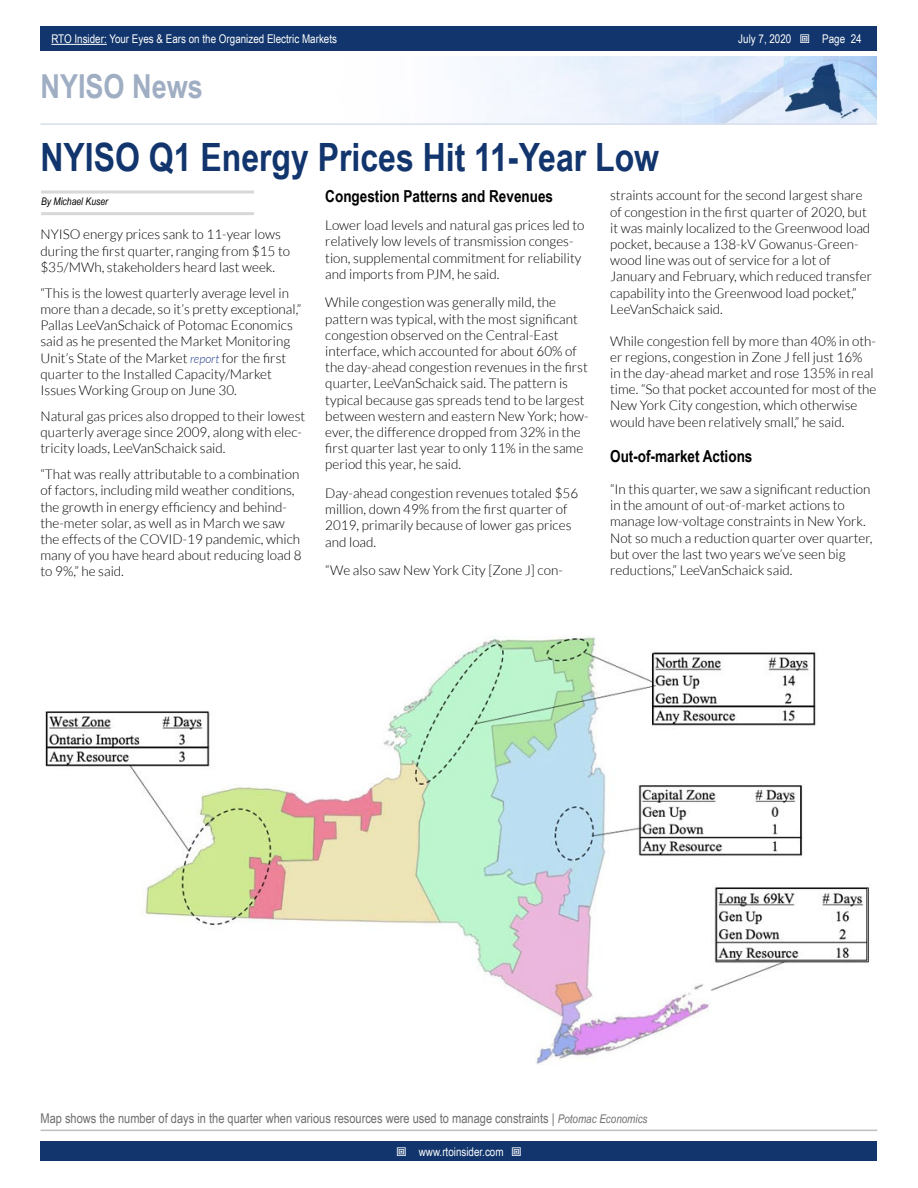
<style>
.page{position:relative;width:918px;height:1188px;background:#fff}
.page>*{position:absolute;margin:0;border:0;box-sizing:border-box;transform-origin:0 0}
.t1{font:700 39px "Arial Narrow";color:#11356c}
.t2{font:700 33px "Arial Narrow";color:#a0aec4}
.t3{font:700 16.5px "Arial Narrow";color:#000}
.t4{font:300 13.5px/16.2px "Lato";color:#000}
.t5{font:13.5px "Arial Narrow";color:#6d6e71}
.t6{font:12px "Arial Narrow";color:#fff}
.t7{font:italic 10.5px "Arial Narrow";color:#000}
.s1{font-style:italic;font-size:12px;color:#25408f}
.s2{font-style:italic;font-size:12px}
</style>
<div class="page">
<div style="left:41px;top:1142px;width:836px;height:19px;background:#11356c"></div>
<div style="left:41px;top:27px;width:836px;height:24px;background:#11356c"></div>
<hr style="left:51px;top:44px;width:56px;height:1px;background:#fff">
<img style="left:474px;top:56px;width:403px;height:67px">
<hr style="left:40px;top:123px;width:837px;height:2px;background:#d6deec">
<hr style="left:41px;top:191px;width:213px;height:3px;background:#d8d8d8">
<hr style="left:41px;top:212px;width:213px;height:3px;background:#d8d8d8">
<hr style="left:40px;top:1130px;width:837px;height:1px;background:#bfbfbf">
<img style="left:45px;top:636px;width:825px;height:429px">
<p class="t6" style="left:51px;top:30px;width:287px">RTO Insider: Your Eyes &amp; Ears on the Organized Electric Markets</p>
<p class="t6" style="left:738px;top:30px;width:55px">July 7, 2020</p>
<p class="t6" style="left:822px;top:30px;width:41px">Page 24</p>
<h2 class="t2" style="left:40px;top:61px;width:164px">NYISO News</h2>
<h1 class="t1" style="left:40px;top:128px;width:620px">NYISO Q1 Energy Prices Hit 11-Year Low</h1>
<p class="t7" style="left:41px;top:194px;width:68px">By Michael Kuser</p>
<p class="t3" style="left:325px;top:183px;width:229px">Congestion Patterns and Revenues</p>
<p class="t4" style="left:325px;top:217px;width:261px">Lower load levels and natural gas prices led to relatively low levels of transmission conges&shy;tion, supplemental commitment for reliability and imports from PJM, he said.</p>
<p class="t4" style="left:325px;top:295px;width:265px">While congestion was generally mild, the pattern was typical, with the most significant congestion observed on the Central-East interface, which accounted for about 60% of the day-ahead congestion revenues in the first quarter, LeeVanSchaick said. The pattern is typical because gas spreads tend to be largest between western and eastern New York; how&shy;ever, the difference dropped from 32% in the first quarter last year to only 11% in the same period this year, he said.</p>
<p class="t4" style="left:325px;top:485px;width:254px">Day-ahead congestion revenues totaled $56 million, down 49% from the first quarter of 2019, primarily because of lower gas prices and load.</p>
<p class="t4" style="left:325px;top:562px;width:239px">“We also saw New York City [Zone J] con-</p>
<p class="t4" style="left:610px;top:188px;width:263px">straints account for the second largest share of congestion in the first quarter of 2020, but it was mainly localized to the Greenwood load pocket, because a 138-kV Gowanus-Green&shy;wood line was out of service for a lot of January and February, which reduced transfer capability into the Greenwood load pocket,” LeeVanSchaick said.</p>
<p class="t4" style="left:610px;top:333px;width:268px">While congestion fell by more than 40% in oth&shy;er regions, congestion in Zone J fell just 16% in the day-ahead market and rose 135% in real time. “So that pocket accounted for most of the New York City congestion, which otherwise would have been relatively small,” he said.</p>
<p class="t3" style="left:610px;top:444px;width:144px">Out-of-market Actions</p>
<p class="t4" style="left:610px;top:481px;width:264px">“In this quarter, we saw a significant reduction in the amount of out-of-market actions to manage low-voltage constraints in New York.<br>Not so much a reduction quarter over quarter, but over the last two years we’ve seen big reductions,” LeeVanSchaick said.</p>
<p class="t4" style="left:40px;top:227px;width:251px">NYISO energy prices sank to 11-year lows during the first quarter, ranging from $15 to $35/MWh, stakeholders heard last week.</p>
<p class="t4" style="left:40px;top:285px;width:262px">“This is the lowest quarterly average level in more than a decade, so it’s pretty exceptional,” Pallas LeeVanSchaick of Potomac Economics said as he presented the Market Monitoring Unit’s State of the Market <span class="s1">report</span> for the first quarter to the Installed Capacity/Market Issues Working Group on June 30.</p>
<p class="t4" style="left:40px;top:408px;width:266px">Natural gas prices also dropped to their lowest quarterly average since 2009, along with elec&shy;tricity loads, LeeVanSchaick said.</p>
<p class="t4" style="left:40px;top:466px;width:263px">“That was really attributable to a combination of factors, including mild weather conditions, the growth in energy efficiency and behind&shy;the-meter solar, as well as in March we saw the effects of the COVID-19 pandemic, which many of you have heard about reducing load 8 to 9%,” he said.</p>
<p class="t5" style="left:40px;top:1108px;width:609px">Map shows the number of days in the quarter when various resources were used to manage constraints | <span class="s2">Potomac Economics</span></p>
<p class="t6" style="left:419px;top:1143px;width:86px">www.rtoinsider.com</p>
</div>
